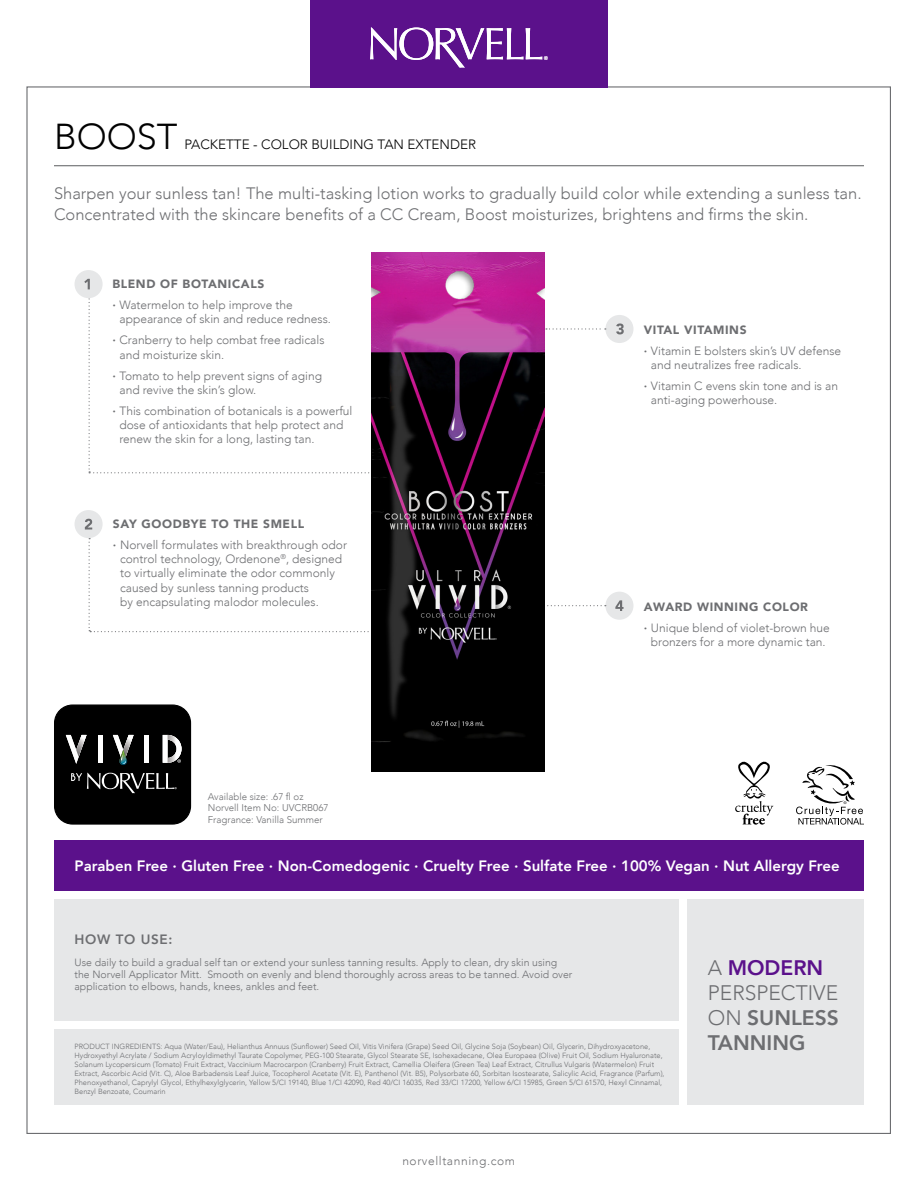
<style>
.page{position:relative;width:918px;height:1188px;background:#fff}
.page>*{position:absolute;margin:0;border:0;box-sizing:border-box;transform-origin:0 0}
.t1{font:300 36px "Avenir";color:#000}
.t2{font:300 21px/25.2px "Avenir";color:#6d6e71}
.t3{font:300 16.5px/21px "Avenir";color:#6d6e71}
.t4{font:800 15px "Avenir";color:#fff}
.t5{font:300 13.5px "Avenir";color:#000}
.t6{font:800 13.5px "Avenir";letter-spacing:.05em;color:#6d6e71}
.t7{font:300 12px/21px "Avenir";color:#6d6e71}
.t8{font:300 12px "Avenir";letter-spacing:.05em;color:#6d6e71}
.t9{font:300 10.5px/12px "Avenir";color:#6d6e71}
.t10{font:300 9.75px/11.7px "Avenir";color:#6d6e71}
.t11{font:300 7.5px/9px "Avenir";color:#6d6e71}
.s1{font-weight:900}
.s2{font-weight:800}
.s3{font-weight:800;color:#5b118b}
</style>
<div class="page">
<hr style="left:54px;top:165px;width:810px;height:1px;background:#6d6e71">
<div style="left:310px;top:0;width:298px;height:88px;background:#5b118b"></div>
<svg style="left:370px;top:28px;width:178px;height:40px"></svg>
<div style="left:54px;top:840px;width:810px;height:51px;background:#5b118b"></div>
<svg style="left:735px;top:761px;width:38px;height:64px"></svg>
<svg style="left:796px;top:765px;width:68px;height:60px"></svg>
<svg style="left:54px;top:704px;width:137px;height:121px;background:#1c1c1c"></svg>
<div style="left:54px;top:899px;width:624px;height:122px;background:#e6e7e8"></div>
<div style="left:687px;top:899px;width:177px;height:206px;background:#e6e7e8"></div>
<div style="left:75px;top:270px;width:28px;height:28px;background:#e6e7e8;border-radius:50%"></div>
<svg style="left:84px;top:279px;width:6px;height:10px"></svg>
<svg style="left:89px;top:295px;width:283px;height:178px"></svg>
<div style="left:75px;top:510px;width:28px;height:28px;background:#e6e7e8;border-radius:50%"></div>
<svg style="left:85px;top:519px;width:7px;height:11px"></svg>
<svg style="left:89px;top:538px;width:283px;height:94px"></svg>
<div style="left:605px;top:315px;width:28px;height:28px;background:#e6e7e8;border-radius:50%"></div>
<svg style="left:616px;top:323px;width:8px;height:11px"></svg>
<svg style="left:546px;top:328px;width:60px;height:2px"></svg>
<div style="left:605px;top:592px;width:28px;height:28px;background:#e6e7e8;border-radius:50%"></div>
<svg style="left:547px;top:605px;width:59px;height:1px"></svg>
<svg style="left:615px;top:600px;width:9px;height:11px"></svg>
<img style="left:372px;top:253px;width:173px;height:519px">
<div style="left:54px;top:1030px;width:624px;height:75px;background:#e6e7e8"></div>
<h1 class="t1" style="left:54px;top:115px;width:125px">BOOST</h1>
<h3 class="t5" style="left:184px;top:136px;width:293px">PACKETTE - COLOR BUILDING TAN EXTENDER</h3>
<h3 class="t3" style="left:54px;top:183px;width:809px">Sharpen your sunless tan! The multi-tasking lotion works to gradually build color while extending a sunless tan.<br>Concentrated with the skincare benefits of a CC Cream, Boost moisturizes, brightens and firms the skin.</h3>
<h3 class="t7" style="left:112px;top:274px;width:182px"><span class="s1">BLEND OF BOTANICALS<br></span><span class="s2">∙</span> Watermelon to help improve the</h3>
<h3 class="t7" style="left:112px;top:309px;width:220px;text-align:center">appearance of skin and reduce redness.<br><span class="s2">∙</span> Cranberry to help combat free radicals</h3>
<h3 class="t7" style="left:112px;top:344px;width:211px;text-indent:7px">and moisturize skin.<br><span class="s2">∙</span> Tomato to help prevent signs of aging</h3>
<h3 class="t7" style="left:112px;top:379px;width:242px;text-indent:7px">and revive the skin’s glow.<br><span class="s2">∙</span> This combination of botanicals is a powerful</h3>
<h3 class="t7" style="left:119px;top:418px;width:225px;line-height:14.2px">dose of antioxidants that help protect and renew the skin for a long, lasting tan.</h3>
<h3 class="t7" style="left:113px;top:513px;width:236px"><span class="s1">SAY GOODBYE TO THE SMELL<br></span><span class="s2">∙</span> Norvell formulates with breakthrough odor</h3>
<h3 class="t7" style="left:120px;top:552px;width:224px;line-height:14.2px">control technology, Ordenone<sup>®</sup>, designed to virtually eliminate the odor commonly caused by sunless tanning products<br>by encapsulating malodor molecules.</h3>
<h3 class="t10" style="left:208px;top:791px;width:122px">Available size: .67 fl oz<br>Norvell Item No: UVCRB067<br>Fragrance: Vanilla Summer</h3>
<h3 class="t7" style="left:644px;top:319px;width:199px"><span class="s1">VITAL VITAMINS<br></span><span class="s2">∙</span> Vitamin E bolsters skin’s UV defense</h3>
<h3 class="t7" style="left:644px;top:354px;width:196px;text-indent:7px">and neutralizes free radicals.<br><span class="s2">∙</span> Vitamin C evens skin tone and is an</h3>
<h3 class="t7" style="left:651px;top:389px;width:128px">anti-aging powerhouse.</h3>
<h3 class="t7" style="left:644px;top:596px;width:188px"><span class="s1">AWARD WINNING COLOR<br></span><span class="s2">∙</span> Unique blend of violet-brown hue</h3>
<h3 class="t7" style="left:651px;top:631px;width:176px">bronzers for a more dynamic tan.</h3>
<h3 class="t4" style="left:75px;top:854px;width:767px">Paraben Free ∙ Gluten Free ∙ Non-Comedogenic ∙ Cruelty Free ∙ Sulfate Free ∙ 100% Vegan ∙ Nut Allergy Free</h3>
<h3 class="t6" style="left:75px;top:929px;width:99px">HOW TO USE:</h3>
<p class="t9" style="left:75px;top:956px;width:499px">Use daily to build a gradual self tan or extend your sunless tanning results. Apply to clean, dry skin using the Norvell Applicator Mitt. Smooth on evenly and blend thoroughly across areas to be tanned. Avoid over application to elbows, hands, knees, ankles and feet.</p>
<p class="t11" style="left:75px;top:1041px;width:592px">PRODUCT INGREDIENTS: Aqua (Water/Eau), Helianthus Annuus (Sunflower) Seed Oil, Vitis Vinifera (Grape) Seed Oil, Glycine Soja (Soybean) Oil, Glycerin, Dihydroxyacetone, Hydroxyethyl Acrylate / Sodium Acryloyldimethyl Taurate Copolymer, PEG-100 Stearate, Glycol Stearate SE, Isohexadecane, Olea Europaea (Olive) Fruit Oil, Sodium Hyaluronate, Solanum Lycopersicum (Tomato) Fruit Extract, Vaccinium Macrocarpon (Cranberry) Fruit Extract, Camellia Oleifera (Green Tea) Leaf Extract, Citrullus Vulgaris (Watermelon) Fruit Extract, Ascorbic Acid (Vit. C), Aloe Barbadensis Leaf Juice, Tocopherol Acetate (Vit. E), Panthenol (Vit. B5), Polysorbate 60, Sorbitan Isostearate, Salicylic Acid, Fragrance (Parfum), Phenoxyethanol, Caprylyl Glycol, Ethylhexylglycerin, Yellow 5/CI 19140, Blue 1/CI 42090, Red 40/CI 16035, Red 33/CI 17200, Yellow 6/CI 15985, Green 5/CI 61570, Hexyl Cinnamal, Benzyl Benzoate, Coumarin</p>
<h3 class="t8" style="left:402px;top:1154px;width:114px">norvelltanning.com</h3>
<h2 class="t2" style="left:708px;top:955px;width:133px">A <span class="s3">MODERN<br></span>PERSPECTIVE<br>ON <span class="s2">SUNLESS<br>TANNING</span></h2>
</div>
